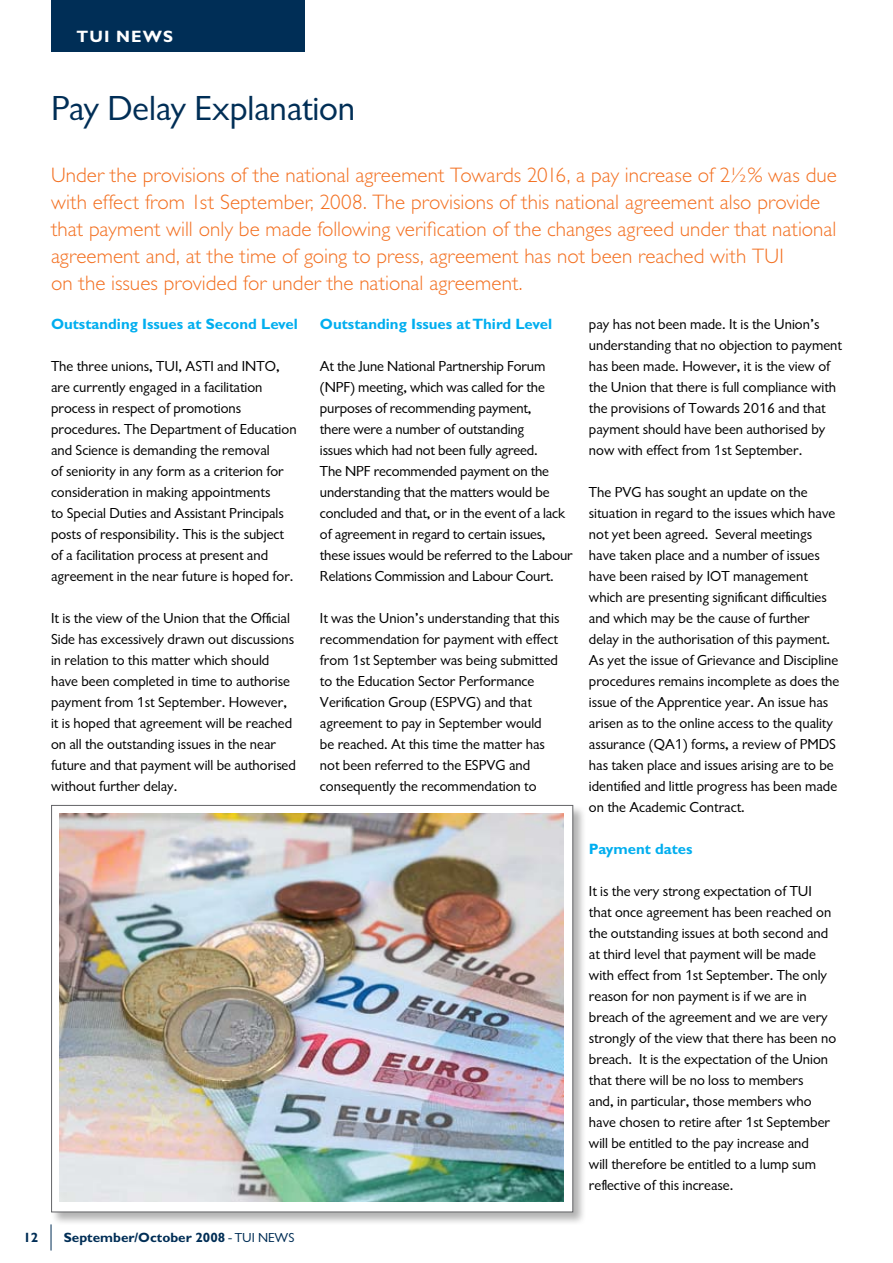
<style>
.page{position:relative;width:893px;height:1263px;background:#fff}
.page>*{position:absolute;margin:0;border:0;box-sizing:border-box;transform-origin:0 0}
.t1{font:36px "Gill Sans";letter-spacing:-.005em;color:#002e56}
.t2{font:300 21px/27px "Gill Sans";color:#f37021}
.t3{font:700 16.5px "Gill Sans";letter-spacing:.065em;color:#fff}
.t4{font:15px/21px "Gill Sans";color:#000}
.t5{font:700 15px "Gill Sans";color:#00aeef}
.t6{font:700 13.5px "Gill Sans";color:#002e56}
.s1{font-weight:400}
</style>
<div class="page">
<svg style="left:51px;top:1225px;width:1px;height:25px"></svg>
<div style="left:51px;top:0;width:253px;height:51px;background:#002e56"></div>
<div style="left:50px;top:804px;width:536px;height:421px;background:#000;opacity:.3"></div>
<svg style="left:51px;top:805px;width:522px;height:407px"></svg>
<img style="left:60px;top:814px;width:503px;height:387px">
<p class="t3" style="left:77px;top:26px;width:98px">TUI NEWS</p>
<h1 class="t1" style="left:51px;top:87px;width:306px">Pay Delay Explanation</h1>
<p class="t2" style="left:51px;top:161px;width:787px">Under the provisions of the national agreement Towards 2016, a pay increase of 2½% was due with effect from 1st September, 2008. The provisions of this national agreement also provide that payment will only be made following verification of the changes agreed under that national agreement and, at the time of going to press, agreement has not been reached with TUI<br>on the issues provided for under the national agreement.</p>
<p class="t5" style="left:51px;top:315px;width:248px">Outstanding Issues at Second Level</p>
<p class="t4" style="left:51px;top:356px;width:247px">The three unions, TUI, ASTI and INTO, are currently engaged in a facilitation process in respect of promotions procedures. The Department of Education and Science is demanding the removal<br>of seniority in any form as a criterion for consideration in making appointments<br>to Special Duties and Assistant Principals posts of responsibility. This is the subject of a facilitation process at present and agreement in the near future is hoped for.</p>
<p class="t4" style="left:51px;top:608px;width:246px">It is the view of the Union that the Official Side has excessively drawn out discussions in relation to this matter which should have been completed in time to authorise payment from 1st September. However, it is hoped that agreement will be reached on all the outstanding issues in the near future and that payment will be authorised without further delay.</p>
<p class="t6" style="left:23px;top:1229px;width:16px">12</p>
<p class="t6" style="left:64px;top:1229px;width:232px">September/October 2008 <span class="s1">- TUI NEWS</span></p>
<p class="t5" style="left:320px;top:315px;width:234px">Outstanding Issues at Third Level</p>
<p class="t4" style="left:320px;top:356px;width:254px">At the June National Partnership Forum (NPF) meeting, which was called for the purposes of recommending payment,<br>there were a number of outstanding<br>issues which had not been fully agreed.<br>The NPF recommended payment on the understanding that the matters would be concluded and that, or in the event of a lack of agreement in regard to certain issues, these issues would be referred to the Labour Relations Commission and Labour Court.</p>
<p class="t4" style="left:320px;top:608px;width:241px">It was the Union’s understanding that this recommendation for payment with effect from 1st September was being submitted to the Education Sector Performance Verification Group (ESPVG) and that agreement to pay in September would be reached. At this time the matter has not been referred to the ESPVG and consequently the recommendation to</p>
<p class="t4" style="left:589px;top:314px;width:254px">pay has not been made. It is the Union’s understanding that no objection to payment has been made. However, it is the view of the Union that there is full compliance with the provisions of Towards 2016 and that payment should have been authorised by now with effect from 1st September.</p>
<p class="t4" style="left:589px;top:482px;width:252px">The PVG has sought an update on the situation in regard to the issues which have not yet been agreed. Several meetings have taken place and a number of issues have been raised by IOT management which are presenting significant difficulties and which may be the cause of further delay in the authorisation of this payment.<br>As yet the issue of Grievance and Discipline procedures remains incomplete as does the issue of the Apprentice year. An issue has arisen as to the online access to the quality assurance (QA1) forms, a review of PMDS has taken place and issues arising are to be identified and little progress has been made on the Academic Contract.</p>
<p class="t5" style="left:589px;top:840px;width:105px">Payment dates</p>
<p class="t4" style="left:589px;top:881px;width:249px">It is the very strong expectation of TUI that once agreement has been reached on the outstanding issues at both second and at third level that payment will be made with effect from 1st September. The only reason for non payment is if we are in breach of the agreement and we are very strongly of the view that there has been no breach. It is the expectation of the Union that there will be no loss to members<br>and, in particular, those members who have chosen to retire after 1st September will be entitled to the pay increase and<br>will therefore be entitled to a lump sum reflective of this increase.</p>
</div>
